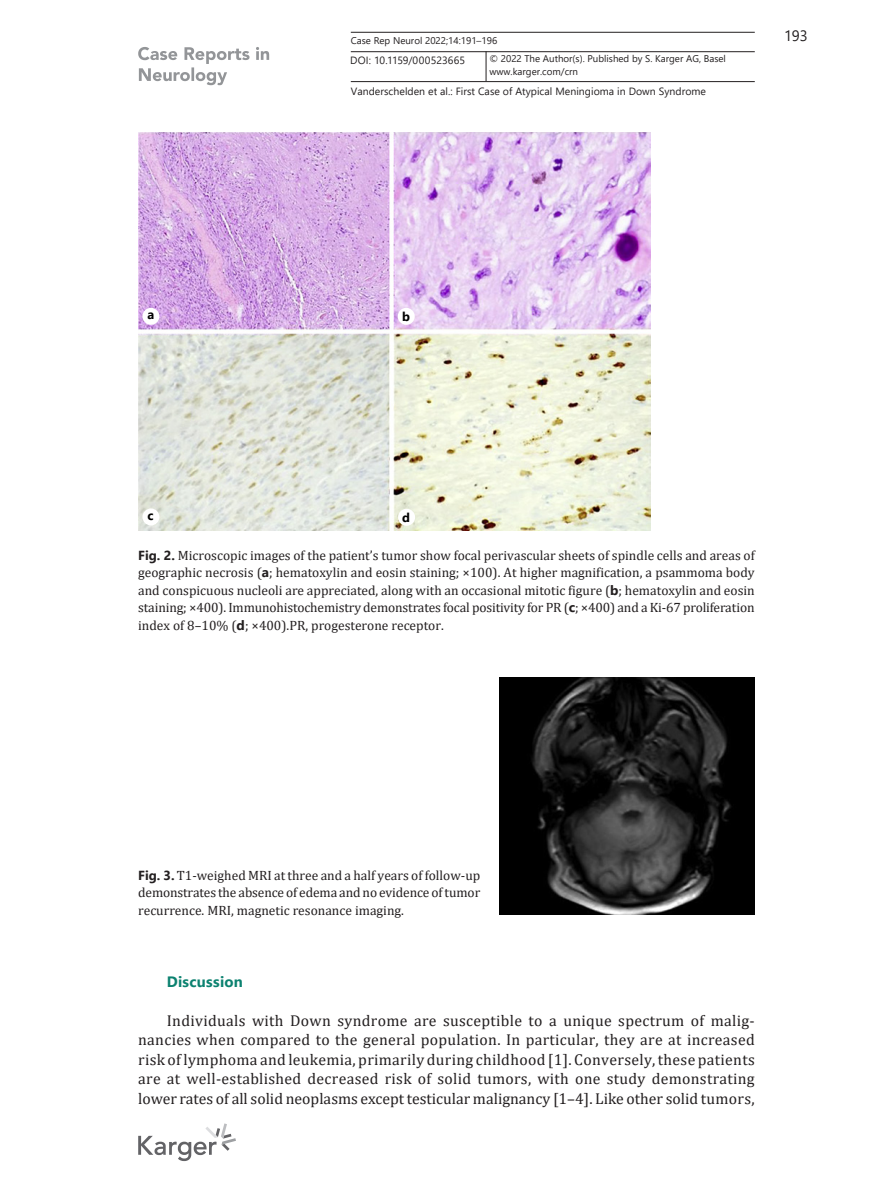
<style>
.page{position:relative;width:893px;height:1191px;background:#fff}
.page>*{position:absolute;margin:0;border:0;box-sizing:border-box;transform-origin:0 0}
.t1{font:15.75px/19.5px "Cambria";color:#231f20;text-align:justify}
.t2{font:700 15px "Segoe UI";letter-spacing:.015em;color:#0c8270}
.t3{font:15px "Segoe UI";color:#231f20}
.t4{font:13.5px/17.4px "Cambria";color:#231f20;text-align:justify}
.t5{font:700 12.75px "Segoe UI";color:#000}
.t6{font:10.5px "Segoe UI";letter-spacing:.005em;color:#231f20}
.t7{font:9.75px "Segoe UI";color:#231f20}
.s1{font-family:"Segoe UI";font-weight:700;font-size:13.2px}
.s2{font-family:"Segoe UI";font-weight:700}
</style>
<div class="page">
<svg style="left:138px;top:47px;width:131px;height:38px"></svg>
<hr style="left:351px;top:51px;width:404px;height:1px;background:#231f20">
<hr style="left:351px;top:81px;width:404px;height:1px;background:#231f20">
<hr style="left:351px;top:32px;width:404px;height:1px;background:#231f20">
<hr style="left:486px;top:51px;width:1px;height:30px;background:#231f20">
<svg style="left:138px;top:1123px;width:98px;height:38px"></svg>
<img style="left:138px;top:133px;width:512px;height:397px">
<div style="left:142px;top:308px;width:17px;height:17px;background:#fff;border-radius:50%"></div>
<div style="left:398px;top:308px;width:17px;height:17px;background:#fff;border-radius:50%"></div>
<div style="left:142px;top:508px;width:17px;height:17px;background:#fff;border-radius:50%"></div>
<div style="left:398px;top:509px;width:17px;height:17px;background:#fff;border-radius:50%"></div>
<img style="left:499px;top:677px;width:256px;height:238px">
<p class="t7" style="left:351px;top:31px;width:148px">Case Rep Neurol 2022;14:191–196</p>
<p class="t6" style="left:350px;top:50px;width:117px">DOI: 10.1159/000523665</p>
<p class="t7" style="left:489px;top:50px;width:238px">© 2022 The Author(s). Published by S. Karger AG, Basel</p>
<p class="t7" style="left:489px;top:62px;width:90px">www.karger.com/crn</p>
<p class="t6" style="left:351px;top:81px;width:357px">Vanderschelden et al.: First Case of Atypical Meningioma in Down Syndrome</p>
<p class="t3" style="left:784px;top:22px;width:25px">193</p>
<p class="t5" style="left:148px;top:302px;width:8px">a</p>
<p class="t5" style="left:402px;top:304px;width:9px">b</p>
<p class="t5" style="left:147px;top:503px;width:8px">c</p>
<p class="t5" style="left:402px;top:505px;width:9px">d</p>
<p class="t4" style="left:138px;top:546px;width:618px"><span class="s1">Fig. 2.</span> Microscopic images of the patient’s tumor show focal perivascular sheets of spindle cells and areas of geographic necrosis (<span class="s2">a</span>; hematoxylin and eosin staining; ×100). At higher magnification, a psammoma body and conspicuous nucleoli are appreciated, along with an occasional mitotic figure (<span class="s2">b</span>; hematoxylin and eosin staining; ×400). Immunohistochemistry demonstrates focal positivity for PR (<span class="s2">c</span>; ×400) and a Ki-67 proliferation index of 8–10% (<span class="s2">d</span>; ×400).PR, progesterone receptor.</p>
<p class="t4" style="left:138px;top:866px;width:344px"><span class="s1">Fig. 3.</span> T1-weighed MRI at three and a half years of follow-up demonstrates the absence of edema and no evidence of tumor recurrence. MRI, magnetic resonance imaging.</p>
<p class="t2" style="left:167px;top:967px;width:77px">Discussion</p>
<p class="t1" style="left:138px;top:1010px;width:618px;text-indent:29px">Individuals with Down syndrome are susceptible to a unique spectrum of malig&shy;nancies when compared to the general population. In particular, they are at increased risk of lymphoma and leukemia, primarily during childhood [1]. Conversely, these patients are at well-established decreased risk of solid tumors, with one study demonstrating lower rates of all solid neoplasms except testicular malignancy [1–4]. Like other solid tumors,</p>
</div>
